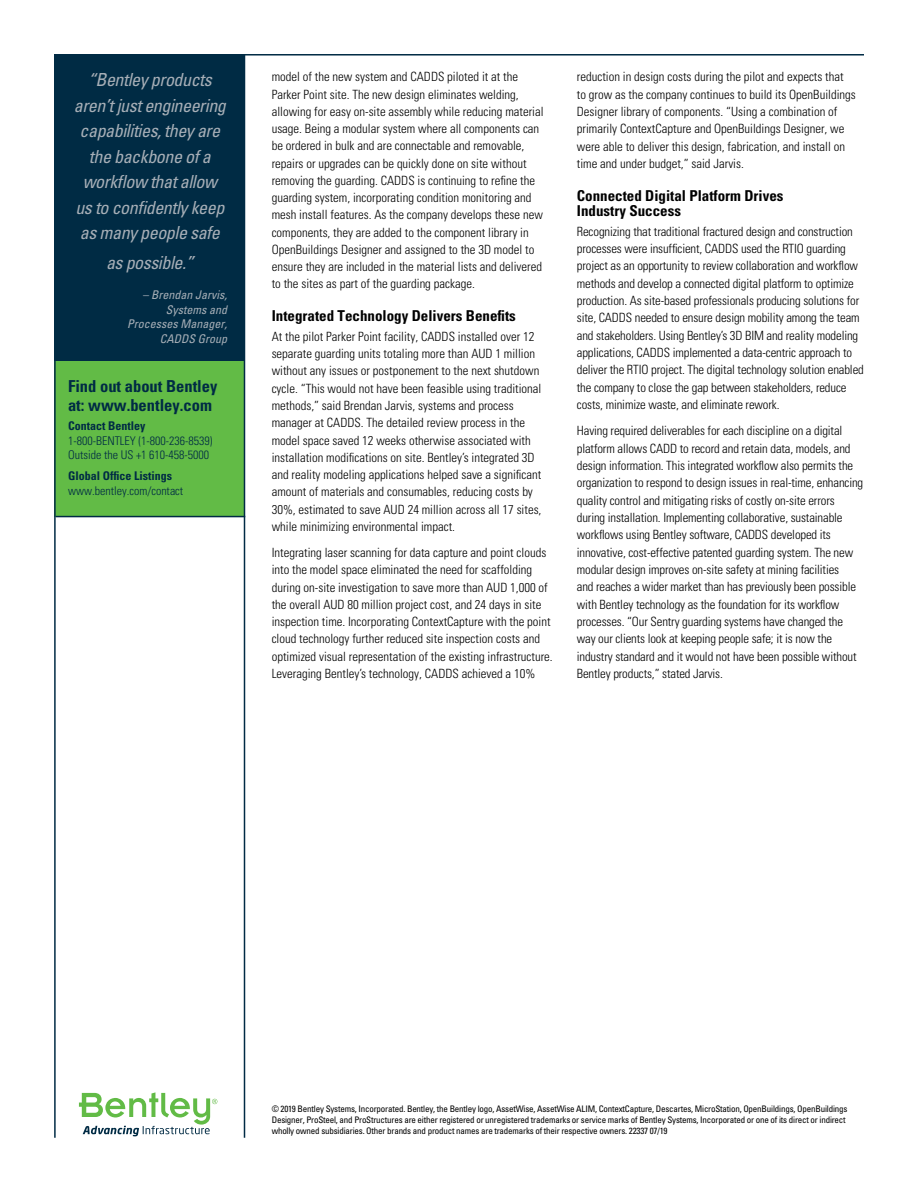
<style>
.page{position:relative;width:918px;height:1188px;background:#fff}
.page>*{position:absolute;margin:0;border:0;box-sizing:border-box;transform-origin:0 0}
.t1{font:italic condensed 18px/25.5px "Univers";letter-spacing:-.025em;color:#a7afb7;text-align:center}
.t2{font:700 condensed 16.5px/19.8px "Univers";color:#002b44}
.t3{font:700 condensed 15px/15px "Univers";color:#000}
.t4{font:300 condensed 12.75px/17.2px "Univers";color:#000}
.t5{font:300 condensed 12px/14.4px "Univers";color:#002b44}
.t6{font:italic condensed 12px/14.4px "Univers";color:#a7afb7;text-align:right}
.t7{font:700 condensed 12px "Univers";color:#002b44}
.t8{font:condensed 9px/10.8px "Univers";letter-spacing:-.02em;color:#000}
</style>
<div class="page">
<svg style="left:79px;top:1092px;width:138px;height:44px"></svg>
<div style="left:55px;top:361px;width:190px;height:156px;background:#62bb46"></div>
<hr style="left:56px;top:516px;width:189px;height:1px;background:#002b44">
<div style="left:55px;top:54px;width:190px;height:307px;background:#002b44"></div>
<hr style="left:244px;top:54px;width:1px;height:1084px;background:#002b44">
<hr style="left:54px;top:54px;width:2px;height:1084px;background:#002b44">
<hr style="left:56px;top:54px;width:808px;height:2px;background:#002b44">
<h1 class="t1" style="left:74px;top:67px;width:154px">“Bentley products aren’t just engineering capabilities, they are the backbone of a workflow that allow us to confidently keep as many people safe</h1>
<h1 class="t1" style="left:106px;top:250px;width:89px">as possible.”</h1>
<p class="t6" style="left:127px;top:288px;width:101px">– Brendan Jarvis,<br>Systems and<br>Processes Manager,<br>CADDS Group</p>
<p class="t2" style="left:68px;top:376px;width:151px">Find out about Bentley at: www.bentley.com</p>
<p class="t7" style="left:68px;top:419px;width:79px">Contact Bentley</p>
<p class="t5" style="left:68px;top:433px;width:146px">1-800-BENTLEY (1-800-236-8539)<br>Outside the US +1 610-458-5000</p>
<p class="t7" style="left:68px;top:469px;width:105px">Global Office Listings</p>
<p class="t5" style="left:68px;top:483px;width:117px">www.bentley.com/contact</p>
<p class="t4" style="left:272px;top:68px;width:273px">model of the new system and CADDS piloted it at the Parker Point site. The new design eliminates welding, allowing for easy on-site assembly while reducing material usage. Being a modular system where all components can be ordered in bulk and are connectable and removable, repairs or upgrades can be quickly done on site without removing the guarding. CADDS is continuing to refine the guarding system, incorporating condition monitoring and mesh install features. As the company develops these new components, they are added to the component library in OpenBuildings Designer and assigned to the 3D model to ensure they are included in the material lists and delivered to the sites as part of the guarding package.</p>
<p class="t3" style="left:272px;top:309px;width:246px">Integrated Technology Delivers Benefits</p>
<p class="t4" style="left:272px;top:328px;width:271px">At the pilot Parker Point facility, CADDS installed over 12 separate guarding units totaling more than AUD 1 million without any issues or postponement to the next shutdown cycle. “This would not have been feasible using traditional methods,” said Brendan Jarvis, systems and process manager at CADDS. The detailed review process in the model space saved 12 weeks otherwise associated with installation modifications on site. Bentley’s integrated 3D and reality modeling applications helped save a significant amount of materials and consumables, reducing costs by 30%, estimated to save AUD 24 million across all 17 sites, while minimizing environmental impact.</p>
<p class="t4" style="left:272px;top:544px;width:283px">Integrating laser scanning for data capture and point clouds into the model space eliminated the need for scaffolding during on-site investigation to save more than AUD 1,000 of the overall AUD 80 million project cost, and 24 days in site inspection time. Incorporating ContextCapture with the point cloud technology further reduced site inspection costs and optimized visual representation of the existing infrastructure.<br>Leveraging Bentley’s technology, CADDS achieved a 10%</p>
<p class="t4" style="left:577px;top:68px;width:280px">reduction in design costs during the pilot and expects that to grow as the company continues to build its OpenBuildings Designer library of components. “Using a combination of primarily ContextCapture and OpenBuildings Designer, we were able to deliver this design, fabrication, and install on time and under budget,” said Jarvis.</p>
<p class="t3" style="left:577px;top:188px;width:208px">Connected Digital Platform Drives<br>Industry Success</p>
<p class="t4" style="left:577px;top:222px;width:289px">Recognizing that traditional fractured design and construction processes were insufficient, CADDS used the RTIO guarding project as an opportunity to review collaboration and workflow methods and develop a connected digital platform to optimize production. As site-based professionals producing solutions for site, CADDS needed to ensure design mobility among the team and stakeholders. Using Bentley’s 3D BIM and reality modeling applications, CADDS implemented a data-centric approach to deliver the RTIO project. The digital technology solution enabled the company to close the gap between stakeholders, reduce costs, minimize waste, and eliminate rework.</p>
<p class="t4" style="left:577px;top:422px;width:288px">Having required deliverables for each discipline on a digital platform allows CADD to record and retain data, models, and design information. This integrated workflow also permits the organization to respond to design issues in real-time, enhancing quality control and mitigating risks of costly on-site errors during installation. Implementing collaborative, sustainable workflows using Bentley software, CADDS developed its innovative, cost-effective patented guarding system. The new modular design improves on-site safety at mining facilities<br>and reaches a wider market than has previously been possible with Bentley technology as the foundation for its workflow processes. “Our Sentry guarding systems have changed the way our clients look at keeping people safe; it is now the industry standard and it would not have been possible without Bentley products,” stated Jarvis.</p>
<p class="t8" style="left:272px;top:1104px;width:577px">© 2019 Bentley Systems, Incorporated. Bentley, the Bentley logo, AssetWise, AssetWise ALIM, ContextCapture, Descartes, MicroStation, OpenBuildings, OpenBuildings<br>Designer, ProSteel, and ProStructures are either registered or unregistered trademarks or service marks of Bentley Systems, Incorporated or one of its direct or indirect wholly owned subsidiaries. Other brands and product names are trademarks of their respective owners. 22337 07/19</p>
</div>
